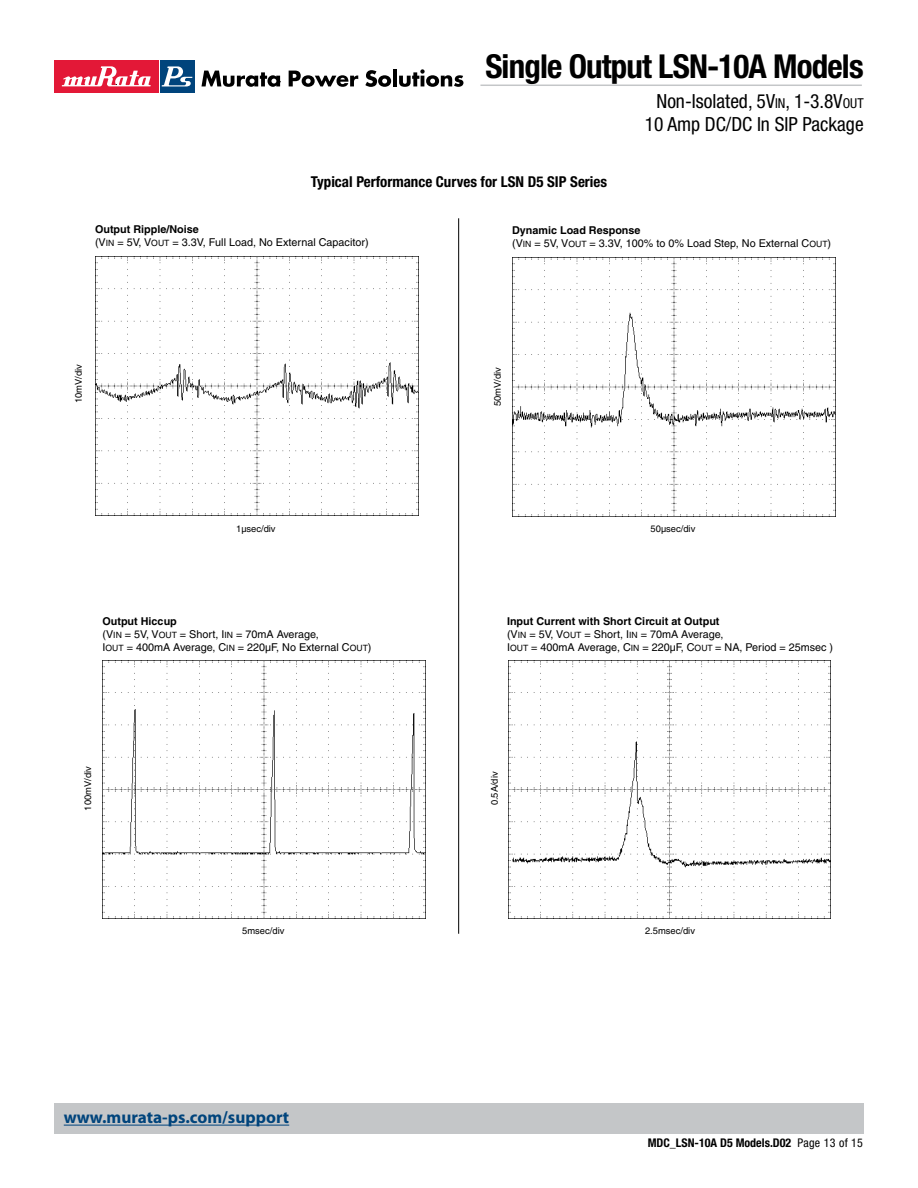
<style>
.page{position:relative;width:918px;height:1188px;background:#fff}
.page>*{position:absolute;margin:0;border:0;box-sizing:border-box;transform-origin:0 0}
.t1{font:700 condensed 33px "Helvetica Neue LT Std";letter-spacing:-.025em;color:#000}
.t2{font:condensed 19.5px/23.4px "Helvetica Neue LT Std";color:#000;text-align:right}
.t3{font:700 17.25px "Myriad";color:#00447c}
.t4{font:700 condensed 15px "Helvetica Neue LT Std";color:#000}
.t5{font:700 condensed 12px "Helvetica Neue LT Std";color:#000}
.t6{font:10.8px/12.9px "Helvetica";color:#000}
.t7{font:9.3px "Helvetica";color:#000}
.s1{font-size:13.65px}
.s2{font-style:inherit}
.s3{font-weight:700}
.s4{font-size:8.7px}
.s5{font-weight:400}
</style>
<div class="page">
<hr style="left:458px;top:218px;width:1px;height:716px;background:#000">
<img style="left:512px;top:258px;width:324px;height:259px">
<img style="left:95px;top:257px;width:323px;height:258px">
<img style="left:508px;top:660px;width:323px;height:258px">
<img style="left:103px;top:660px;width:323px;height:259px">
<div style="left:54px;top:1103px;width:810px;height:31px;background:#c4c6c8"></div>
<div style="left:54px;top:60px;width:104px;height:32px;background:#e31837"></div>
<svg style="left:62px;top:66px;width:89px;height:20px"></svg>
<div style="left:160px;top:60px;width:34px;height:32px;background:#00447c"></div>
<svg style="left:162px;top:66px;width:30px;height:21px"></svg>
<svg style="left:201px;top:71px;width:80px;height:16px"></svg>
<svg style="left:289px;top:71px;width:69px;height:16px"></svg>
<svg style="left:365px;top:70px;width:26px;height:17px"></svg>
<hr style="left:393px;top:69px;width:4px;height:17px;background:#000">
<svg style="left:399px;top:69px;width:64px;height:18px"></svg>
<hr style="left:480px;top:85px;width:382px;height:1px;background:#c4c6c8">
<hr style="left:64px;top:1125px;width:225px;height:1px;background:#00447c">
<h1 class="t1" style="left:485px;top:46px;width:380px">Single Output LSN-10A Models</h1>
<h2 class="t2" style="left:645px;top:89px;width:220px">Non-Isolated, 5V<span class="s1">IN</span><span class="s2">,</span> 1-3.8V<span class="s1">OUT<br></span>10 Amp DC/DC In SIP Package</h2>
<h3 class="t4" style="left:311px;top:173px;width:298px">Typical Performance Curves for LSN D5 SIP Series</h3>
<p class="t6" style="left:512px;top:224px;width:321px"><span class="s3">Dynamic Load Response<br></span>(V<span class="s4">IN</span> = 5V, V<span class="s4">OUT</span> = 3.3V, 100% to 0% Load Step, No External C<span class="s4">OUT</span>)</p>
<p class="t6" style="left:95px;top:223px;width:275px"><span class="s3">Output Ripple/Noise<br></span>(V<span class="s4">IN</span> = 5V, V<span class="s4">OUT</span> = 3.3V, Full Load, No External Capacitor)</p>
<p class="t7" style="left:73px;top:403px;width:41px;rotate:-90deg">10mV/div</p>
<p class="t7" style="left:492px;top:406px;width:41px;rotate:-90deg">50mV/div</p>
<p class="t7" style="left:236px;top:524px;width:41px">1µsec/div</p>
<p class="t6" style="left:102px;top:614px;width:271px"><span class="s3">Output Hiccup<br></span>(V<span class="s4">IN</span> = 5V, V<span class="s4">OUT</span> = Short, I<span class="s4">IN</span> = 70mA Average,<br>I<span class="s4">OUT</span> = 400mA Average, C<span class="s4">IN</span> = 220µF, No External C<span class="s4">OUT</span>)</p>
<p class="t7" style="left:651px;top:524px;width:46px">50µsec/div</p>
<p class="t6" style="left:507px;top:614px;width:328px"><span class="s3">Input Current with Short Circuit at Output<br></span>(V<span class="s4">IN</span> = 5V, V<span class="s4">OUT</span> = Short, I<span class="s4">IN</span> = 70mA Average,<br>I<span class="s4">OUT</span> = 400mA Average, C<span class="s4">IN</span> = 220µF, C<span class="s4">OUT</span> = NA, Period = 25msec )</p>
<p class="t7" style="left:82px;top:811px;width:46px;rotate:-90deg">100mV/div</p>
<p class="t7" style="left:242px;top:926px;width:44px">5msec/div</p>
<h3 class="t3" style="left:64px;top:1109px;width:227px">www.murata-ps.com/support</h3>
<p class="t7" style="left:489px;top:805px;width:35px;rotate:-90deg">0.5A/div</p>
<p class="t7" style="left:645px;top:926px;width:51px">2.5msec/div</p>
<p class="t5" style="left:648px;top:1136px;width:217px">MDC_LSN-10A D5 Models.D02 <span class="s5">Page 13 of 15</span></p>
</div>
